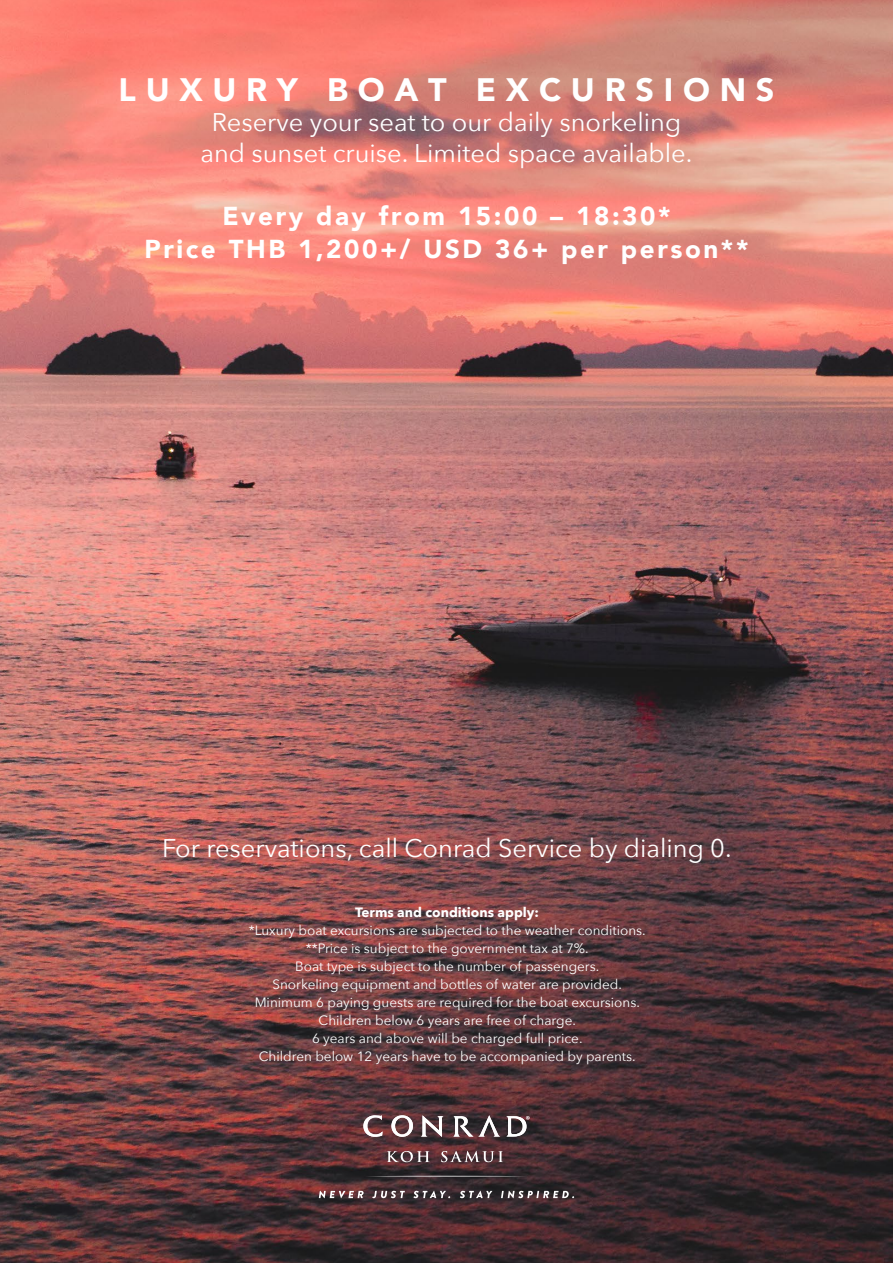
<style>
.page{position:relative;width:893px;height:1263px;background:#fff}
.page>*{position:absolute;margin:0;border:0;box-sizing:border-box;transform-origin:0 0}
.t1{font:900 32.4px "Avenir";letter-spacing:.3em;color:#fff}
.t2{font:900 25.95px/32.4px "Avenir";letter-spacing:.1em;color:#fff;text-align:center}
.t3{font:25.5px/30.3px "Avenir Next";color:#fff;text-align:center}
.t4{font:13.5px/18px "Avenir Next";color:#fff;text-align:center}
.t5{font:700 13.5px "Avenir Next";color:#fff}
</style>
<div class="page">
<img style="left:0;top:0;width:893px;height:1263px">
<svg style="left:387px;top:1151px;width:43px;height:11px"></svg>
<svg style="left:441px;top:1151px;width:62px;height:11px"></svg>
<svg style="left:363px;top:1115px;width:20px;height:22px"></svg>
<svg style="left:391px;top:1115px;width:22px;height:22px"></svg>
<svg style="left:421px;top:1115px;width:22px;height:22px"></svg>
<svg style="left:453px;top:1115px;width:47px;height:21px"></svg>
<svg style="left:506px;top:1116px;width:24px;height:20px"></svg>
<svg style="left:365px;top:1176px;width:163px;height:1px"></svg>
<svg style="left:319px;top:1191px;width:45px;height:7px"></svg>
<svg style="left:372px;top:1191px;width:33px;height:7px"></svg>
<svg style="left:413px;top:1191px;width:37px;height:7px"></svg>
<svg style="left:460px;top:1191px;width:32px;height:7px"></svg>
<svg style="left:501px;top:1191px;width:73px;height:7px"></svg>
<h1 class="t1" style="left:119px;top:70px;width:657px">LUXURY BOAT EXCURSIONS</h1>
<h3 class="t3" style="left:200px;top:106px;width:494px">Reserve your seat to our daily snorkeling and sunset cruise. Limited space available.</h3>
<h2 class="t2" style="left:144px;top:200px;width:606px">Every day from 15:00 – 18:30*<br>Price THB 1,200+/ USD 36+ per person**</h2>
<h3 class="t3" style="left:162px;top:832px;width:571px">For reservations, call Conrad Service by dialing 0.</h3>
<p class="t5" style="left:355px;top:901px;width:186px">Terms and conditions apply:</p>
<p class="t4" style="left:249px;top:921px;width:399px">*Luxury boat excursions are subjected to the weather conditions. **Price is subject to the government tax at 7%.<br>Boat type is subject to the number of passengers.<br>Snorkeling equipment and bottles of water are provided.<br>Minimum 6 paying guests are required for the boat excursions.<br>Children below 6 years are free of charge.<br>6 years and above will be charged full price.<br>Children below 12 years have to be accompanied by parents.</p>
</div>
